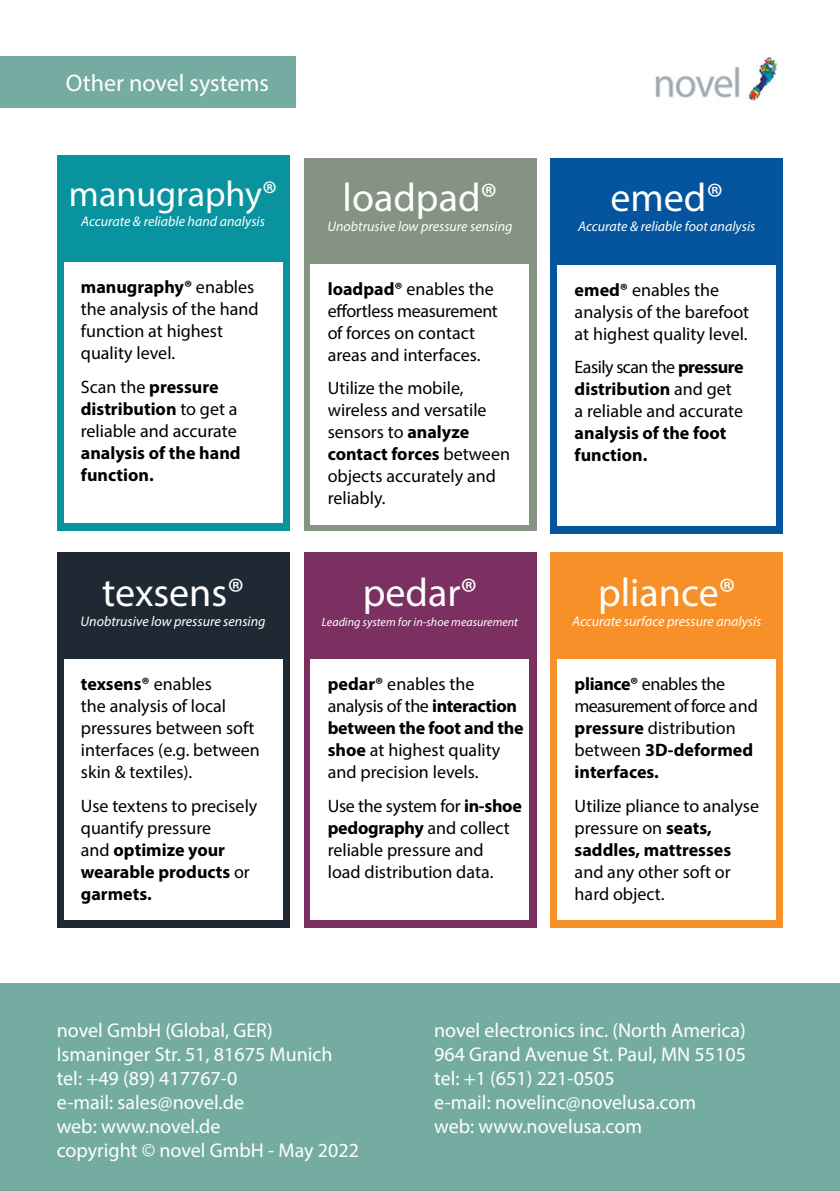
<style>
.page{position:relative;width:840px;height:1191px;background:#fff}
.page>*{position:absolute;margin:0;border:0;box-sizing:border-box;transform-origin:0 0}
.t1{font:40px "Myriad Pro";color:#fff}
.t2{font:36px "Myriad Pro";color:#fff}
.t3{font:24px "Myriad Pro";color:#fff}
.t4{font:20px/24px "Myriad Pro";color:#fff}
.t5{font:18px/22px "Myriad Pro";color:#000}
.t6{font:18px/22px "Myriad Pro";letter-spacing:-.02em;color:#000}
.t7{font:700 18px/22px "Myriad Pro";color:#000}
.t8{font:italic 14px "Myriad Pro";color:#fff}
.t9{font:italic 12px "Myriad Pro";color:#fff}
.s1{font-weight:700}
</style>
<div class="page">
<div style="left:303px;top:553px;width:233px;height:375px;background:#7c3062"></div>
<div style="left:310px;top:660px;width:219px;height:260px;background:#fff"></div>
<img style="left:655px;top:58px;width:123px;height:46px">
<div style="left:0;top:984px;width:839px;height:207px;background:#74aca2"></div>
<div style="left:57px;top:553px;width:232px;height:375px;background:#1f2934"></div>
<div style="left:64px;top:660px;width:218px;height:260px;background:#fff"></div>
<div style="left:303px;top:158px;width:233px;height:373px;background:#849382"></div>
<div style="left:310px;top:264px;width:219px;height:260px;background:#fff"></div>
<div style="left:0;top:57px;width:295px;height:51px;background:#74aca2"></div>
<div style="left:550px;top:553px;width:232px;height:375px;background:#f79028"></div>
<div style="left:557px;top:660px;width:218px;height:260px;background:#fff"></div>
<div style="left:550px;top:158px;width:232px;height:375px;background:#05549e"></div>
<div style="left:557px;top:265px;width:218px;height:260px;background:#fff"></div>
<div style="left:57px;top:156px;width:232px;height:375px;background:#08939e"></div>
<div style="left:64px;top:263px;width:218px;height:260px;background:#fff"></div>
<h3 class="t3" style="left:66px;top:68px;width:205px">Other novel systems</h3>
<h2 class="t2" style="left:69px;top:171px;width:210px">manugraphy®</h2>
<p class="t8" style="left:81px;top:212px;width:185px">Accurate &amp; reliable hand analysis</p>
<h1 class="t1" style="left:342px;top:173px;width:156px">loadpad®</h1>
<p class="t8" style="left:327px;top:217px;width:186px">Unobtrusive low pressure sensing</p>
<h1 class="t1" style="left:610px;top:173px;width:114px">emed®</h1>
<p class="t8" style="left:578px;top:217px;width:178px">Accurate &amp; reliable foot analysis</p>
<p class="t5" style="left:81px;top:276px;width:179px"><span class="s1">manugraphy®</span> enables the analysis of the hand function at highest quality level.</p>
<p class="t5" style="left:81px;top:375px;width:158px">Scan the <span class="s1">pressure distribution</span> to get a reliable and accurate</p>
<p class="t7" style="left:81px;top:441px;width:161px">analysis of the hand function.</p>
<p class="t5" style="left:327px;top:277px;width:171px"><span class="s1">loadpad®</span> enables the effortless measurement of forces on contact areas and interfaces.</p>
<p class="t5" style="left:327px;top:377px;width:184px">Utilize the mobile, wireless and versatile sensors to <span class="s1">analyze contact forces</span> between objects accurately and reliably.</p>
<p class="t5" style="left:574px;top:278px;width:176px"><span class="s1">emed®</span> enables the analysis of the barefoot at highest quality level.</p>
<p class="t5" style="left:574px;top:355px;width:170px">Easily scan the <span class="s1">pressure distribution</span> and get a reliable and accurate</p>
<p class="t7" style="left:574px;top:421px;width:153px">analysis of the foot function.</p>
<h1 class="t1" style="left:102px;top:567px;width:143px">texsens®</h1>
<p class="t8" style="left:80px;top:612px;width:186px">Unobtrusive low pressure sensing</p>
<h1 class="t1" style="left:362px;top:567px;width:116px">pedar®</h1>
<p class="t9" style="left:322px;top:614px;width:197px">Leading system for in-shoe measurement</p>
<h1 class="t1" style="left:597px;top:567px;width:139px">pliance®</h1>
<p class="t8" style="left:572px;top:612px;width:191px">Accurate surface pressure analysis</p>
<p class="t5" style="left:81px;top:673px;width:180px"><span class="s1">texsens®</span> enables<br>the analysis of local pressures between soft interfaces (e.g. between skin &amp; textiles).</p>
<p class="t5" style="left:81px;top:794px;width:178px">Use textens to precisely quantify pressure<br>and <span class="s1">optimize your wearable products</span> or <span class="s1">garmets.</span></p>
<p class="t5" style="left:327px;top:673px;width:197px"><span class="s1">pedar®</span> enables the analysis of the <span class="s1">interaction between the foot and the shoe</span> at highest quality and precision levels.</p>
<p class="t5" style="left:327px;top:794px;width:196px">Use the system for <span class="s1">in-shoe pedography</span> and collect reliable pressure and<br>load distribution data.</p>
<p class="t6" style="left:574px;top:673px;width:184px"><span class="s1">pliance®</span> enables the measurement of force and <span class="s1">pressure</span> distribution between <span class="s1">3D-deformed interfaces.</span></p>
<p class="t5" style="left:574px;top:794px;width:186px">Utilize pliance to analyse pressure on <span class="s1">seats, saddles, mattresses</span></p>
<p class="t5" style="left:574px;top:860px;width:157px">and any other soft or hard object.</p>
<p class="t4" style="left:57px;top:1017px;width:303px">novel GmbH (Global, GER)<br>Ismaninger Str. 51, 81675 Munich tel: +49 (89) 417767-0<br>e-mail: sales@novel.de<br>web: www.novel.de<br>copyright © novel GmbH - May 2022</p>
<p class="t4" style="left:434px;top:1017px;width:313px">novel electronics inc. (North America)<br>964 Grand Avenue St. Paul, MN 55105 tel: +1 (651) 221-0505<br>e-mail: novelinc@novelusa.com<br>web: www.novelusa.com</p>
</div>
